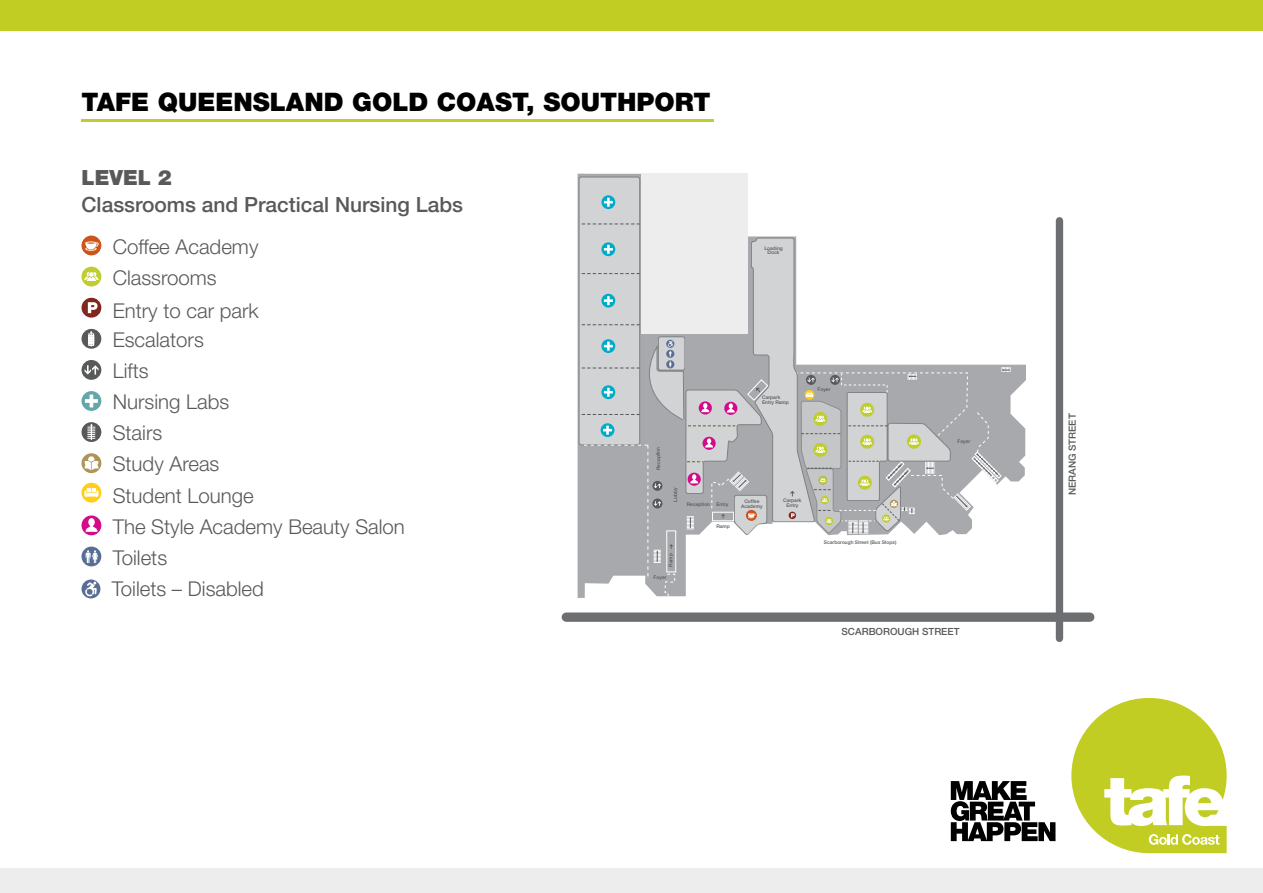
<style>
.page{position:relative;width:1263px;height:893px;background:#fff}
.page>*{position:absolute;margin:0;border:0;box-sizing:border-box;transform-origin:0 0}
.t1{font:900 25.5px "Helvetica Neue LT Pro";color:#000}
.t2{font:500 21px "Helvetica Neue LT Pro";color:#58595b}
.t3{font:900 21px "Helvetica Neue LT Pro";color:#58595b}
.t4{font:300 20.4px/31px "Helvetica Neue LT Pro";color:#58595b}
.t5{font:500 9.9px "Helvetica Neue LT Pro";color:#58595b}
.t6{font:500 4.95px/4.9px "Helvetica Neue LT Pro";color:#58595b;text-align:center}
</style>
<div class="page">
<svg style="left:951px;top:781px;width:104px;height:60px"></svg>
<svg style="left:1071px;top:698px;width:156px;height:155px"></svg>
<div style="left:0;top:869px;width:1263px;height:24px;background:#ededee"></div>
<div style="left:0;top:0;width:1263px;height:30px;background:#c2cd23"></div>
<div style="left:81px;top:236px;width:20px;height:19px;background:#cb551b;border-radius:50%"></div>
<svg style="left:85px;top:241px;width:14px;height:10px"></svg>
<div style="left:81px;top:267px;width:20px;height:19px;background:#c0cd30;border-radius:50%"></div>
<svg style="left:84px;top:272px;width:15px;height:9px"></svg>
<svg style="left:81px;top:298px;width:20px;height:20px"></svg>
<svg style="left:88px;top:302px;width:10px;height:11px"></svg>
<svg style="left:81px;top:329px;width:20px;height:20px"></svg>
<svg style="left:89px;top:331px;width:5px;height:16px"></svg>
<svg style="left:81px;top:360px;width:20px;height:20px"></svg>
<svg style="left:85px;top:365px;width:14px;height:10px"></svg>
<svg style="left:81px;top:391px;width:20px;height:20px"></svg>
<svg style="left:85px;top:394px;width:13px;height:13px"></svg>
<svg style="left:81px;top:422px;width:20px;height:20px"></svg>
<svg style="left:87px;top:424px;width:8px;height:16px"></svg>
<svg style="left:81px;top:453px;width:20px;height:20px"></svg>
<svg style="left:85px;top:456px;width:13px;height:14px"></svg>
<svg style="left:81px;top:483px;width:20px;height:20px"></svg>
<svg style="left:84px;top:488px;width:14px;height:9px"></svg>
<svg style="left:81px;top:515px;width:20px;height:20px"></svg>
<svg style="left:86px;top:518px;width:11px;height:14px"></svg>
<div style="left:81px;top:547px;width:20px;height:19px;background:#596e94;border-radius:50%"></div>
<svg style="left:86px;top:550px;width:12px;height:13px"></svg>
<svg style="left:81px;top:579px;width:19px;height:19px"></svg>
<svg style="left:85px;top:582px;width:12px;height:14px"></svg>
<svg style="left:578px;top:174px;width:63px;height:424px"></svg>
<div style="left:579px;top:177px;width:61px;height:268px;background:#d2d3d5;border-radius:2px"></div>
<div style="left:579px;top:177px;width:61px;height:268px;border:1px solid #58595b;border-radius:2px"></div>
<svg style="left:582px;top:224px;width:58px;height:1px"></svg>
<svg style="left:601px;top:195px;width:14px;height:14px"></svg>
<svg style="left:604px;top:198px;width:9px;height:9px"></svg>
<svg style="left:1011px;top:364px;width:15px;height:118px;fill:#a7a9ac"></svg>
<div style="left:566px;top:612px;width:524px;height:10px;background:#6d6e71"></div>
<div style="left:1056px;top:221px;width:7px;height:417px;background:#6d6e71"></div>
<div style="left:641px;top:174px;width:106px;height:160px;background:#ededee"></div>
<svg style="left:581px;top:236px;width:430px;height:361px"></svg>
<hr style="left:81px;top:119px;width:633px;height:3px;background:#c0cd30">
<p class="t1" style="left:81px;top:86px;width:630px">TAFE QUEENSLAND GOLD COAST, SOUTHPORT</p>
<p class="t3" style="left:81px;top:165px;width:92px">LEVEL 2</p>
<p class="t2" style="left:81px;top:192px;width:383px">Classrooms and Practical Nursing Labs</p>
<p class="t4" style="left:113px;top:230px;width:148px;line-height:32px">Coffee Academy<br>Classrooms<br>Entry to car park</p>
<p class="t4" style="left:112px;top:324px;width:295px">Escalators<br>Lifts<br>Nursing Labs<br>Stairs<br>Study Areas<br>Student Lounge<br>The Style Academy Beauty Salon<br>Toilets<br>Toilets – Disabled</p>
<p class="t6" style="left:764px;top:245px;width:20px">Loading<br>Dock</p>
<p class="t6" style="left:762px;top:395px;width:28px;text-align:left">Carpark<br>Entry Ramp</p>
<p class="t6" style="left:817px;top:387px;width:14px">Foyer</p>
<p class="t6" style="left:656px;top:470px;width:25px;rotate:-91deg">Reception</p>
<p class="t6" style="left:673px;top:502px;width:16px;rotate:-91deg">Lobby</p>
<p class="t6" style="left:687px;top:502px;width:25px">Reception</p>
<p class="t6" style="left:716px;top:502px;width:13px">Entry</p>
<p class="t6" style="left:716px;top:523px;width:15px">Ramp</p>
<p class="t6" style="left:668px;top:567px;width:15px;rotate:-91deg">Ramp</p>
<p class="t6" style="left:654px;top:575px;width:14px">Foyer</p>
<p class="t6" style="left:741px;top:498px;width:23px">Coffee<br>Academy</p>
<p class="t6" style="left:783px;top:498px;width:20px">Carpark<br>Entry</p>
<p class="t6" style="left:824px;top:540px;width:74px">Scarborough Street (Bus Stops)</p>
<p class="t6" style="left:957px;top:439px;width:14px">Foyer</p>
<p class="t5" style="left:841px;top:626px;width:120px">SCARBOROUGH STREET</p>
<p class="t5" style="left:1066px;top:495px;width:83px;rotate:-90deg">NERANG STREET</p>
</div>
